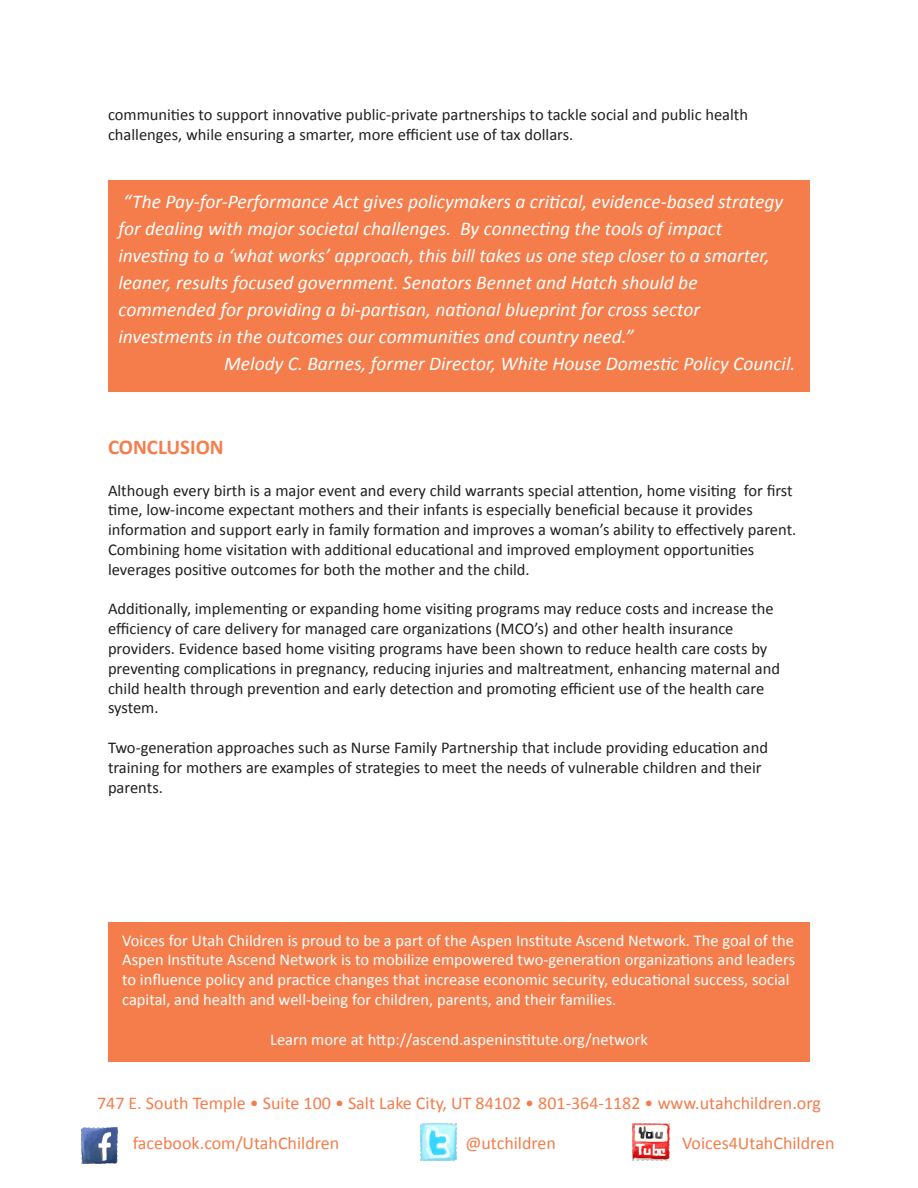
<style>
.page{position:relative;width:918px;height:1188px;background:#fff}
.page>*{position:absolute;margin:0;border:0;box-sizing:border-box;transform-origin:0 0}
.t1{font:700 21px "Calibri";color:#f57d4b}
.t2{font:italic 19.5px/27px "Calibri";color:#fff}
.t3{font:18px "Calibri";color:#f57d4b}
.t4{font:16.5px/19.8px "Calibri";color:#231f20}
.t5{font:16.5px/19.8px "Calibri";color:#fff}
</style>
<div class="page">
<img style="left:633px;top:1124px;width:36px;height:36px">
<img style="left:81px;top:1127px;width:37px;height:37px">
<img style="left:420px;top:1124px;width:37px;height:36px">
<div style="left:108px;top:922px;width:702px;height:140px;background:#f57d4b"></div>
<div style="left:109px;top:180px;width:701px;height:212px;background:#f57d4b"></div>
<p class="t4" style="left:108px;top:105px;width:642px">communities to support innovative public-private partnerships to tackle social and public health</p>
<p class="t4" style="left:108px;top:125px;width:467px">challenges, while ensuring a smarter, more efficient use of tax dollars.</p>
<p class="t2" style="left:118px;top:187px;width:666px">“The Pay-for-Performance Act gives policymakers a critical, evidence-based strategy for dealing with major societal challenges. By connecting the tools of impact</p>
<p class="t2" style="left:118px;top:241px;width:653px">investing to a ‘what works’ approach, this bill takes us one step closer to a smarter, leaner, results focused government. Senators Bennet and Hatch should be</p>
<p class="t2" style="left:118px;top:295px;width:583px">commended for providing a bi-partisan, national blueprint for cross sector</p>
<p class="t2" style="left:118px;top:322px;width:517px">investments in the outcomes our communities and country need.”</p>
<p class="t2" style="left:224px;top:349px;width:573px">Melody C. Barnes, former Director, White House Domestic Policy Council.</p>
<p class="t1" style="left:108px;top:434px;width:117px">CONCLUSION</p>
<p class="t4" style="left:108px;top:480px;width:686px">Although every birth is a major event and every child warrants special attention, home visiting for first time, low-income expectant mothers and their infants is especially beneficial because it provides</p>
<p class="t4" style="left:108px;top:520px;width:690px">information and support early in family formation and improves a woman’s ability to effectively parent.</p>
<p class="t4" style="left:108px;top:540px;width:648px">Combining home visitation with additional educational and improved employment opportunities</p>
<p class="t4" style="left:108px;top:560px;width:423px">leverages positive outcomes for both the mother and the child.</p>
<p class="t4" style="left:108px;top:599px;width:667px">Additionally, implementing or expanding home visiting programs may reduce costs and increase the</p>
<p class="t4" style="left:108px;top:619px;width:627px">efficiency of care delivery for managed care organizations (MCO’s) and other health insurance</p>
<p class="t4" style="left:108px;top:639px;width:661px">providers. Evidence based home visiting programs have been shown to reduce health care costs by</p>
<p class="t4" style="left:108px;top:659px;width:674px">preventing complications in pregnancy, reducing injuries and maltreatment, enhancing maternal and child health through prevention and early detection and promoting efficient use of the health care</p>
<p class="t4" style="left:108px;top:698px;width:52px">system.</p>
<p class="t4" style="left:108px;top:738px;width:662px">Two-generation approaches such as Nurse Family Partnership that include providing education and</p>
<p class="t4" style="left:108px;top:758px;width:655px">training for mothers are examples of strategies to meet the needs of vulnerable children and their</p>
<p class="t4" style="left:108px;top:777px;width:56px">parents.</p>
<p class="t5" style="left:122px;top:930px;width:674px">Voices for Utah Children is proud to be a part of the Aspen Institute Ascend Network. The goal of the Aspen Institute Ascend Network is to mobilize empowered two-generation organizations and leaders to influence policy and practice changes that increase economic security, educational success, social capital, and health and well-being for children, parents, and their families.</p>
<p class="t5" style="left:270px;top:1029px;width:379px">Learn more at http://ascend.aspeninstitute.org/network</p>
<p class="t3" style="left:97px;top:1092px;width:725px">747 E. South Temple • Suite 100 • Salt Lake City, UT 84102 • 801-364-1182 • www.utahchildren.org</p>
<p class="t3" style="left:133px;top:1131px;width:208px">facebook.com/UtahChildren</p>
<p class="t3" style="left:465px;top:1131px;width:92px">@utchildren</p>
<p class="t3" style="left:682px;top:1131px;width:154px">Voices4UtahChildren</p>
</div>
